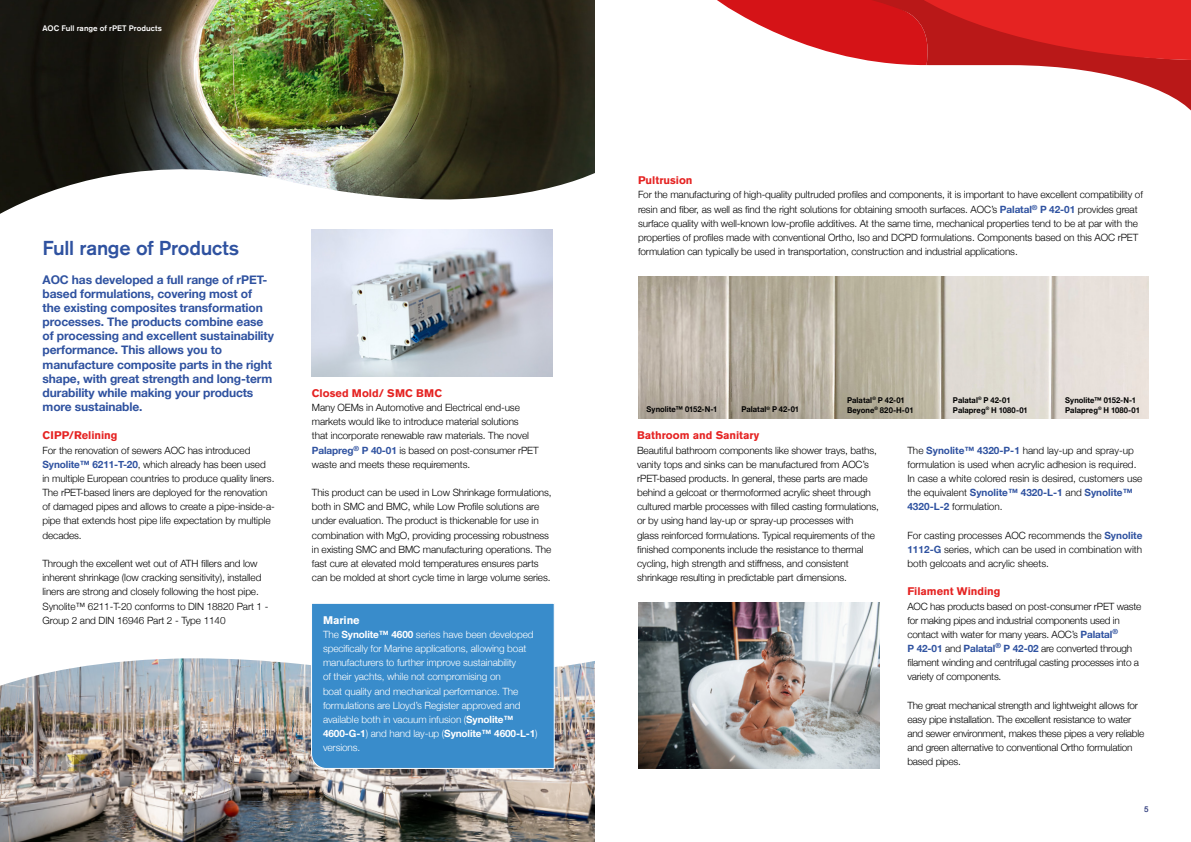
<style>
.page{position:relative;width:1191px;height:842px;background:#fff}
.page>*{position:absolute;margin:0;border:0;box-sizing:border-box;transform-origin:0 0}
.t1{font:500 20px "Akzidenz Grotesk Pro";letter-spacing:-.015em;color:#2f52a0}
.t2{font:700 12px/14.2px "Helvetica Neue";letter-spacing:-.01em;color:#2f52a0}
.t3{font:700 11px "Akzidenz Grotesk Pro";color:#e52322}
.t4{font:700 11px "Akzidenz Grotesk Pro";letter-spacing:-.005em;color:#fff}
.t5{font:300 10px/14.2px "Helvetica Neue";letter-spacing:-.01em;color:#000}
.t6{font:300 10px/14.2px "Helvetica Neue";letter-spacing:-.01em;color:#fff}
.t7{font:700 8px/10px "Helvetica Neue";letter-spacing:.005em;color:#000;scale:.95 1}
.t8{font:500 8px "Akzidenz Grotesk Pro";letter-spacing:.005em;color:#fff}
.t9{font:500 8px "Helvetica Neue";color:#273477}
.s1{font-weight:700;color:#2f52a0}
.s2{font-weight:700}
</style>
<div class="page">
<img style="left:0;top:658px;width:595px;height:184px">
<div style="left:310px;top:603px;width:245px;height:166px;background:#398ccb"></div>
<img style="left:0;top:0;width:595px;height:214px">
<img style="left:311px;top:229px;width:241px;height:147px">
<img style="left:638px;top:277px;width:510px;height:142px">
<img style="left:638px;top:603px;width:241px;height:165px">
<svg style="left:1042px;top:66px;width:149px;height:45px"></svg>
<svg style="left:717px;top:0;width:474px;height:66px;background:#da3d3d"></svg>
<p class="t8" style="left:43px;top:23px;width:121px">AOC Full range of rPET Products</p>
<h1 class="t1" style="left:43px;top:235px;width:198px">Full range of Products</h1>
<p class="t2" style="left:43px;top:272px;width:233px">AOC has developed a full range of rPET&shy;based formulations, covering most of<br>the existing composites transformation processes. The products combine ease of processing and excellent sustainability performance. This allows you to manufacture composite parts in the right shape, with great strength and long-term durability while making your products more sustainable.</p>
<p class="t3" style="left:43px;top:428px;width:76px">CIPP/Relining</p>
<p class="t5" style="left:43px;top:442px;width:234px">For the renovation of sewers AOC has introduced <span class="s1">Synolite™ 6211-T-20</span>, which already has been used in multiple European countries to produce quality liners.<br>The rPET-based liners are deployed for the renovation of damaged pipes and allows to create a pipe-inside-a&shy;pipe that extends host pipe life expectation by multiple decades.</p>
<p class="t5" style="left:43px;top:556px;width:227px">Through the excellent wet out of ATH fillers and low inherent shrinkage (low cracking sensitivity), installed liners are strong and closely following the host pipe.<br>Synolite™ 6211-T-20 conforms to DIN 18820 Part 1 - Group 2 and DIN 16946 Part 2 - Type 1140</p>
<p class="t3" style="left:312px;top:386px;width:132px">Closed Mold/ SMC BMC</p>
<p class="t5" style="left:312px;top:400px;width:228px">Many OEMs in Automotive and Electrical end-use markets would like to introduce material solutions<br>that incorporate renewable raw materials. The novel <span class="s1">Palapreg</span><sup>®</sup> <span class="s1">P 40-01</span> is based on post-consumer rPET waste and meets these requirements.</p>
<p class="t5" style="left:312px;top:485px;width:241px">This product can be used in Low Shrinkage formulations, both in SMC and BMC, while Low Profile solutions are under evaluation. The product is thickenable for use in combination with MgO, providing processing robustness in existing SMC and BMC manufacturing operations. The fast cure at elevated mold temperatures ensures parts can be molded at short cycle time in large volume series.</p>
<p class="t4" style="left:323px;top:613px;width:38px">Marine</p>
<p class="t6" style="left:323px;top:626px;width:216px">The <span class="s2">Synolite™ 4600</span> series have been developed specifically for Marine applications, allowing boat manufacturers to further improve sustainability<br>of their yachts, while not compromising on<br>boat quality and mechanical performance. The formulations are Lloyd’s Register approved and available both in vacuum infusion (<span class="s2">Synolite™ 4600-G-1</span>) and hand lay-up (<span class="s2">Synolite™ 4600-L-1</span>) versions.</p>
<p class="t3" style="left:638px;top:173px;width:56px">Pultrusion</p>
<p class="t5" style="left:638px;top:187px;width:506px">For the manufacturing of high-quality pultruded profiles and components, it is important to have excellent compatibility of resin and fiber, as well as find the right solutions for obtaining smooth surfaces. AOC’s <span class="s1">Palatal</span><sup>®</sup> <span class="s1">P 42-01</span> provides great surface quality with well-known low-profile additives. At the same time, mechanical properties tend to be at par with the properties of profiles made with conventional Ortho, Iso and DCPD formulations. Components based on this AOC rPET formulation can typically be used in transportation, construction and industrial applications.</p>
<p class="t7" style="left:646px;top:404px;width:76px">Synolite™ 0152-N-1</p>
<p class="t7" style="left:741px;top:405px;width:62px">Palatal<sup>®</sup> P 42-01</p>
<p class="t7" style="left:847px;top:395px;width:71px">Palatal<sup>®</sup> P 42-01<br>Beyone<sup>®</sup> 820-H-01</p>
<p class="t7" style="left:953px;top:395px;width:80px">Palatal<sup>®</sup> P 42-01<br>Palapreg<sup>®</sup> H 1080-01</p>
<p class="t7" style="left:1065px;top:395px;width:80px">Synolite™ 0152-N-1<br>Palapreg<sup>®</sup> H 1080-01</p>
<p class="t3" style="left:637px;top:428px;width:124px">Bathroom and Sanitary</p>
<p class="t5" style="left:637px;top:442px;width:243px">Beautiful bathroom components like shower trays, baths, vanity tops and sinks can be manufactured from AOC’s rPET-based products. In general, these parts are made behind a gelcoat or thermoformed acrylic sheet through cultured marble processes with filled casting formulations, or by using hand lay-up or spray-up processes with<br>glass reinforced formulations. Typical requirements of the finished components include the resistance to thermal cycling, high strength and stiffness, and consistent shrinkage resulting in predictable part dimensions.</p>
<p class="t5" style="left:907px;top:442px;width:236px">The <span class="s1">Synolite™ 4320-P-1</span> hand lay-up and spray-up formulation is used when acrylic adhesion is required.<br>In case a white colored resin is desired, customers use the equivalent <span class="s1">Synolite™ 4320-L-1</span> and <span class="s1">Synolite™ 4320-L-2</span> formulation.</p>
<p class="t5" style="left:907px;top:527px;width:237px;text-align:justify">For casting processes AOC recommends the <span class="s1">Synolite 1112-G</span> series, which can be used in combination with both gelcoats and acrylic sheets.</p>
<p class="t3" style="left:907px;top:584px;width:94px">Filament Winding</p>
<p class="t5" style="left:907px;top:598px;width:235px">AOC has products based on post-consumer rPET waste for making pipes and industrial components used in contact with water for many years. AOC’s <span class="s1">Palatal</span><sup>®<br></sup><span class="s1">P 42-01</span> and <span class="s1">Palatal</span><sup>®</sup> <span class="s1">P 42-02</span> are converted through filament winding and centrifugal casting processes into a variety of components.</p>
<p class="t5" style="left:907px;top:697px;width:238px">The great mechanical strength and lightweight allows for easy pipe installation. The excellent resistance to water and sewer environment, makes these pipes a very reliable and green alternative to conventional Ortho formulation based pipes.</p>
<p class="t9" style="left:1144px;top:803px;width:6px">5</p>
</div>
